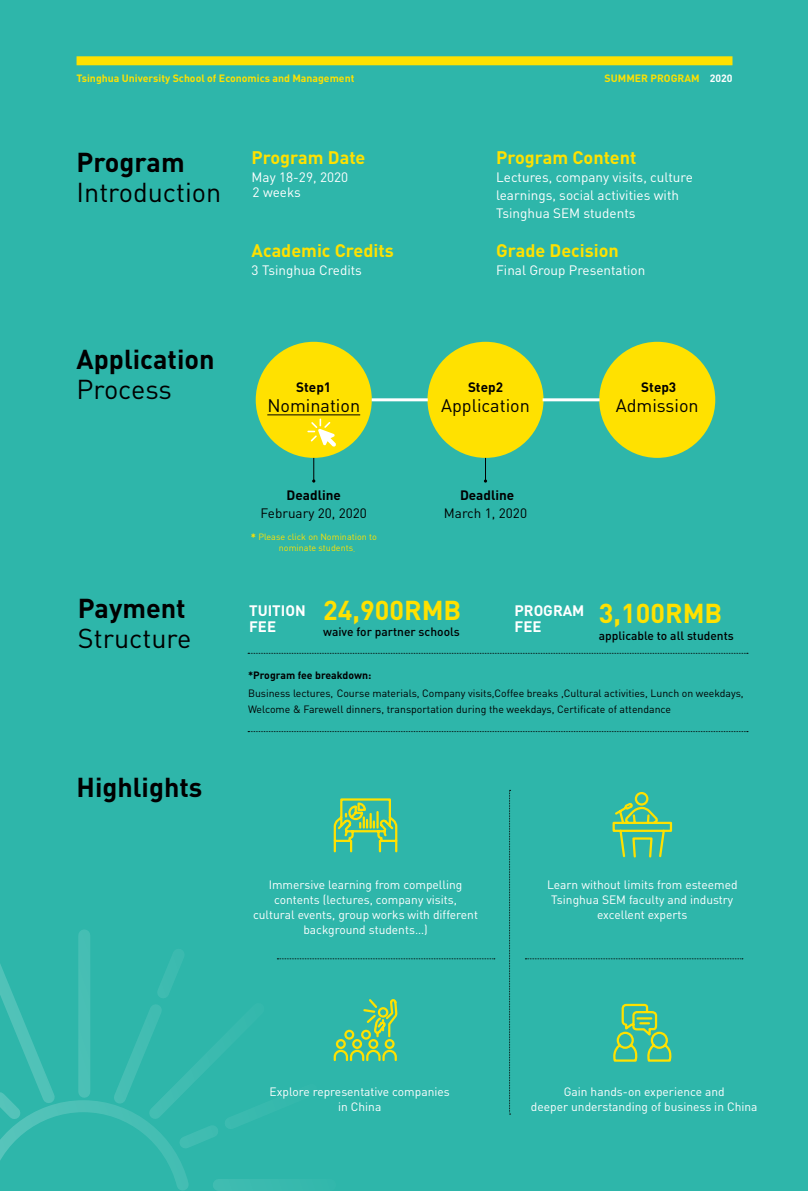
<style>
.page{position:relative;width:808px;height:1191px;background:#2eb6aa}
.page>*{position:absolute;margin:0;border:0;box-sizing:border-box;transform-origin:0 0}
.t1{font:700 27px "DIN";color:#000}
.t2{font:27px "DIN";color:#000}
.t3{font:700 27px "DIN";color:#ffe100}
.t4{font:700 18px "DIN";color:#ffe100}
.t5{font:18px "DIN";color:#000}
.t6{font:700 15px/16.5px "DIN";color:#fff}
.t7{font:13.5px/18px "DIN";color:#fff}
.t8{font:700 13.5px "DIN";color:#000}
.t9{font:13.5px "DIN";color:#000}
.t10{font:12px/15px "DIN";color:#fff;text-align:center}
.t11{font:500 12px "DIN";color:#000}
.t12{font:10.5px/16.5px "DIN";color:#000}
.t13{font:700 10.5px "DIN";color:#ffe100}
.t14{font:700 10.5px "DIN";color:#000}
.t15{font:9px/11.2px "DIN";color:#ffe100}
.s1{font-weight:700;font-size:10.5px}
.s2{font-family:"Adobe Song Std";font-weight:300}
.s3{color:#fff}
</style>
<div class="page">
<svg style="left:312px;top:458px;width:3px;height:24px"></svg>
<svg style="left:484px;top:458px;width:3px;height:24px"></svg>
<div style="left:77px;top:56px;width:655px;height:9px;background:#ffe100"></div>
<svg style="left:509px;top:790px;width:2px;height:324px"></svg>
<svg style="left:342px;top:958px;width:153px;height:1px"></svg>
<svg style="left:525px;top:958px;width:218px;height:1px"></svg>
<svg style="left:612px;top:792px;width:61px;height:66px"></svg>
<svg style="left:613px;top:1003px;width:59px;height:59px"></svg>
<svg style="left:333px;top:798px;width:65px;height:55px"></svg>
<svg style="left:342px;top:999px;width:56px;height:62px"></svg>
<svg style="left:248px;top:731px;width:500px;height:1px"></svg>
<svg style="left:248px;top:653px;width:500px;height:1px"></svg>
<hr style="left:249px;top:636px;width:28px;height:2px;background:#000">
<hr style="left:516px;top:636px;width:27px;height:2px;background:#000">
<hr style="left:249px;top:598px;width:28px;height:2px;background:#000">
<hr style="left:516px;top:598px;width:27px;height:2px;background:#000">
<div style="left:256px;top:342px;width:116px;height:116px;background:#ffe100;border-radius:50%"></div>
<hr style="left:267px;top:414px;width:93px;height:1px;background:#000">
<div style="left:427px;top:342px;width:116px;height:116px;background:#ffe100;border-radius:50%"></div>
<div style="left:599px;top:342px;width:116px;height:116px;background:#ffe100;border-radius:50%"></div>
<hr style="left:372px;top:398px;width:56px;height:3px;background:#fff">
<hr style="left:543px;top:398px;width:57px;height:3px;background:#fff">
<svg style="left:0;top:929px;width:342px;height:262px"></svg>
<svg style="left:0;top:1094px;width:197px;height:97px"></svg>
<svg style="left:307px;top:418px;width:29px;height:29px"></svg>
<p class="t13" style="left:77px;top:71px;width:279px">Tsinghua University School of Economics and Management</p>
<h1 class="t1" style="left:77px;top:145px;width:110px">Program</h1>
<h1 class="t2" style="left:77px;top:175px;width:146px">Introduction</h1>
<h1 class="t1" style="left:77px;top:342px;width:139px">Application</h1>
<h1 class="t2" style="left:77px;top:372px;width:97px">Process</h1>
<h2 class="t4" style="left:252px;top:146px;width:115px">Program Date</h2>
<p class="t7" style="left:252px;top:168px;width:98px">May 18-29, 2020</p>
<p class="t7" style="left:253px;top:182px;width:50px">2 weeks</p>
<h2 class="t4" style="left:252px;top:238px;width:144px">Academic Credits</h2>
<p class="t7" style="left:252px;top:260px;width:112px">3 Tsinghua Credits</p>
<p class="t8" style="left:296px;top:378px;width:36px">Step1</p>
<h2 class="t5" style="left:267px;top:394px;width:94px">Nomination</h2>
<p class="t8" style="left:287px;top:486px;width:56px">Deadline</p>
<p class="t9" style="left:260px;top:504px;width:108px">February 20, 2020</p>
<p class="t15" style="left:279px;top:531px;width:99px;text-indent:-28px"><span class="s1">*</span> Please click on Nomination to nominate students<span class="s2">.</span></p>
<p class="t13" style="left:605px;top:71px;width:129px">SUMMER PROGRAM <span class="s3">2020</span></p>
<h2 class="t4" style="left:496px;top:146px;width:142px">Program Content</h2>
<p class="t7" style="left:496px;top:168px;width:198px">Lectures, company visits, culture learnings, social activities with<br>Tsinghua SEM students</p>
<h2 class="t4" style="left:496px;top:238px;width:124px">Grade Decision</h2>
<p class="t7" style="left:496px;top:260px;width:151px">Final Group Presentation</p>
<p class="t8" style="left:468px;top:378px;width:36px">Step2</p>
<h2 class="t5" style="left:441px;top:394px;width:90px">Application</h2>
<p class="t8" style="left:460px;top:486px;width:56px">Deadline</p>
<p class="t9" style="left:444px;top:504px;width:85px">March 1, 2020</p>
<p class="t8" style="left:641px;top:378px;width:36px">Step3</p>
<h2 class="t5" style="left:616px;top:394px;width:84px">Admission</h2>
<h1 class="t1" style="left:78px;top:590px;width:109px">Payment</h1>
<h1 class="t2" style="left:78px;top:621px;width:115px">Structure</h1>
<h1 class="t1" style="left:77px;top:769px;width:127px">Highlights</h1>
<p class="t6" style="left:249px;top:601px;width:58px">TUITION<br>FEE</p>
<h1 class="t3" style="left:323px;top:592px;width:140px">24,900RMB</h1>
<h1 class="t3" style="left:514px;top:595px;width:209px"><sup>PROGRAM</sup> 3,100RMB</h1>
<p class="t6" style="left:514px;top:618px;width:28px">FEE</p>
<p class="t11" style="left:323px;top:624px;width:138px">waive for partner schools</p>
<p class="t11" style="left:599px;top:628px;width:136px">applicable to all students</p>
<p class="t14" style="left:248px;top:668px;width:125px">*Program fee breakdown:</p>
<p class="t12" style="left:248px;top:684px;width:497px">Business lectures, Course materials, Company visits,Coffee breaks ,Cultural activities, Lunch on weekdays,<br>Welcome &amp; Farewell dinners, transportation during the weekdays, Certificate of attendance</p>
<p class="t10" style="left:253px;top:877px;width:227px">Immersive learning from compelling contents (lectures, company visits, cultural events, group works with different background students…)</p>
<p class="t10" style="left:547px;top:877px;width:192px">Learn without limits from esteemed<br>Tsinghua SEM faculty and industry excellent experts</p>
<p class="t10" style="left:270px;top:1083px;width:182px">Explore representative companies in China</p>
<p class="t10" style="left:531px;top:1083px;width:228px">Gain hands-on experience and<br>deeper understanding of business in China</p>
</div>
